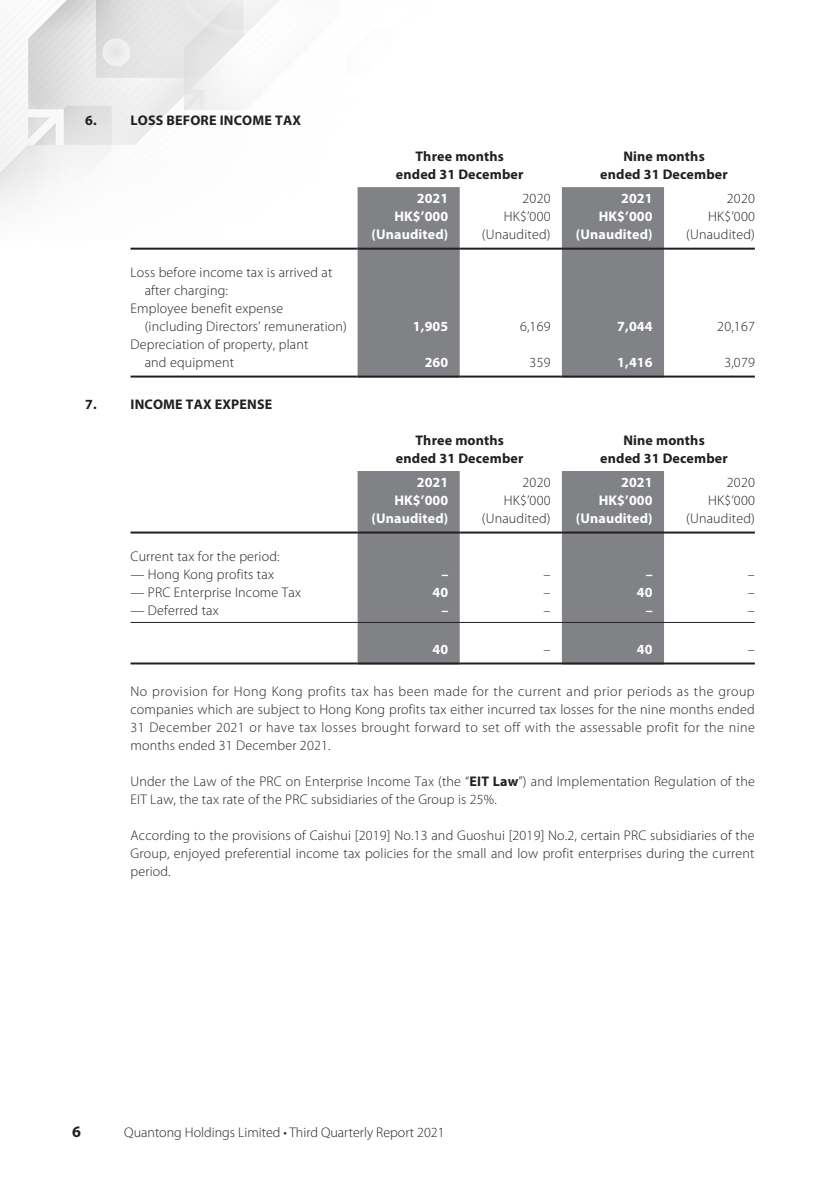
<style>
.page{position:relative;width:840px;height:1191px;background:#fff}
.page>*{position:absolute;margin:0;border:0;box-sizing:border-box;transform-origin:0 0}
.t1{font:700 16px "Myriad Pro";color:#231f20}
._06_Notes{font:300 14px/18px "Myriad Pro";letter-spacing:.015em;color:#231f20;text-align:justify}
._51_N_Table_txt{font:300 14px "Myriad Pro";letter-spacing:.015em;color:#231f20}
._51_N_Table_txt-2{font:700 14px "Myriad Pro";letter-spacing:.01em;color:#fff}
._51_N_Table_txt-3{font:700 14px "Myriad Pro";letter-spacing:.01em;color:#231f20}
._07_NH1{font:700 14px "Myriad Pro";letter-spacing:.01em;color:#231f20}
.s1{font-weight:700}
</style>
<div class="page">
<img style="left:0;top:0;width:755px;height:329px">
<svg style="left:357px;top:187px;width:306px;height:188px;fill:#808285"></svg>
<hr style="left:130px;top:248px;width:227px;height:2px;background:#231f20">
<hr style="left:357px;top:248px;width:102px;height:2px;background:#231f20">
<hr style="left:459px;top:248px;width:102px;height:2px;background:#231f20">
<hr style="left:561px;top:248px;width:102px;height:2px;background:#231f20">
<hr style="left:663px;top:248px;width:91px;height:2px;background:#231f20">
<hr style="left:130px;top:375px;width:227px;height:2px;background:#231f20">
<hr style="left:357px;top:375px;width:102px;height:2px;background:#231f20">
<hr style="left:459px;top:375px;width:102px;height:2px;background:#231f20">
<hr style="left:561px;top:375px;width:102px;height:2px;background:#231f20">
<hr style="left:663px;top:375px;width:91px;height:2px;background:#231f20">
<svg style="left:357px;top:471px;width:306px;height:191px;fill:#808285"></svg>
<hr style="left:130px;top:531px;width:227px;height:2px;background:#231f20">
<hr style="left:357px;top:531px;width:102px;height:2px;background:#231f20">
<hr style="left:459px;top:531px;width:102px;height:2px;background:#231f20">
<hr style="left:561px;top:531px;width:102px;height:2px;background:#231f20">
<hr style="left:663px;top:531px;width:91px;height:2px;background:#231f20">
<hr style="left:130px;top:622px;width:227px;height:1px;background:#231f20">
<hr style="left:357px;top:622px;width:102px;height:1px;background:#231f20">
<hr style="left:459px;top:622px;width:102px;height:1px;background:#231f20">
<hr style="left:561px;top:622px;width:102px;height:1px;background:#231f20">
<hr style="left:663px;top:622px;width:91px;height:1px;background:#231f20">
<hr style="left:130px;top:662px;width:227px;height:2px;background:#231f20">
<hr style="left:357px;top:662px;width:102px;height:2px;background:#231f20">
<hr style="left:459px;top:662px;width:102px;height:2px;background:#231f20">
<hr style="left:561px;top:662px;width:102px;height:2px;background:#231f20">
<hr style="left:663px;top:662px;width:91px;height:2px;background:#231f20">
<p class="_07_NH1" style="left:85px;top:111px;width:13px">6.</p>
<p class="_07_NH1" style="left:130px;top:111px;width:172px">LOSS BEFORE INCOME TAX</p>
<p class="_51_N_Table_txt-3" style="left:415px;top:147px;width:90px">Three months</p>
<p class="_51_N_Table_txt-3" style="left:623px;top:147px;width:83px">Nine months</p>
<p class="_51_N_Table_txt-3" style="left:395px;top:165px;width:129px">ended 31 December</p>
<p class="_51_N_Table_txt-3" style="left:600px;top:165px;width:129px">ended 31 December</p>
<p class="_51_N_Table_txt-2" style="left:416px;top:189px;width:33px">2021</p>
<p class="_51_N_Table_txt" style="left:522px;top:190px;width:29px">2020</p>
<p class="_51_N_Table_txt-2" style="left:620px;top:189px;width:33px">2021</p>
<p class="_51_N_Table_txt" style="left:726px;top:190px;width:29px">2020</p>
<p class="_51_N_Table_txt-2" style="left:394px;top:207px;width:55px">HK$’000</p>
<p class="_51_N_Table_txt" style="left:503px;top:208px;width:48px">HK$’000</p>
<p class="_51_N_Table_txt-2" style="left:598px;top:207px;width:55px">HK$’000</p>
<p class="_51_N_Table_txt" style="left:707px;top:208px;width:48px">HK$’000</p>
<p class="_51_N_Table_txt-2" style="left:371px;top:225px;width:78px">(Unaudited)</p>
<p class="_51_N_Table_txt" style="left:481px;top:226px;width:70px">(Unaudited)</p>
<p class="_51_N_Table_txt-2" style="left:575px;top:225px;width:78px">(Unaudited)</p>
<p class="_51_N_Table_txt" style="left:685px;top:226px;width:70px">(Unaudited)</p>
<p class="_51_N_Table_txt" style="left:130px;top:264px;width:203px">Loss before income tax is arrived at</p>
<p class="_51_N_Table_txt" style="left:145px;top:282px;width:85px">after charging:</p>
<p class="_51_N_Table_txt" style="left:130px;top:300px;width:154px">Employee benefit expense</p>
<p class="_51_N_Table_txt" style="left:145px;top:318px;width:203px">(including Directors’ remuneration)</p>
<p class="_51_N_Table_txt-2" style="left:412px;top:317px;width:37px">1,905</p>
<p class="_51_N_Table_txt" style="left:519px;top:318px;width:32px">6,169</p>
<p class="_51_N_Table_txt-2" style="left:617px;top:317px;width:37px">7,044</p>
<p class="_51_N_Table_txt" style="left:716px;top:318px;width:39px">20,167</p>
<p class="_51_N_Table_txt" style="left:130px;top:336px;width:179px">Depreciation of property, plant</p>
<p class="_51_N_Table_txt" style="left:145px;top:354px;width:91px">and equipment</p>
<p class="_51_N_Table_txt-2" style="left:424px;top:353px;width:25px">260</p>
<p class="_51_N_Table_txt" style="left:529px;top:354px;width:22px">359</p>
<p class="_51_N_Table_txt-2" style="left:617px;top:353px;width:37px">1,416</p>
<p class="_51_N_Table_txt" style="left:723px;top:354px;width:32px">3,079</p>
<p class="_07_NH1" style="left:85px;top:395px;width:13px">7.</p>
<p class="_07_NH1" style="left:130px;top:395px;width:143px">INCOME TAX EXPENSE</p>
<p class="_51_N_Table_txt-3" style="left:415px;top:431px;width:90px">Three months</p>
<p class="_51_N_Table_txt-3" style="left:623px;top:431px;width:83px">Nine months</p>
<p class="_51_N_Table_txt-3" style="left:395px;top:449px;width:129px">ended 31 December</p>
<p class="_51_N_Table_txt-3" style="left:600px;top:449px;width:129px">ended 31 December</p>
<p class="_51_N_Table_txt-2" style="left:416px;top:473px;width:33px">2021</p>
<p class="_51_N_Table_txt" style="left:522px;top:473px;width:29px">2020</p>
<p class="_51_N_Table_txt-2" style="left:620px;top:473px;width:33px">2021</p>
<p class="_51_N_Table_txt" style="left:726px;top:473px;width:29px">2020</p>
<p class="_51_N_Table_txt-2" style="left:394px;top:491px;width:55px">HK$’000</p>
<p class="_51_N_Table_txt" style="left:503px;top:491px;width:48px">HK$’000</p>
<p class="_51_N_Table_txt-2" style="left:598px;top:491px;width:55px">HK$’000</p>
<p class="_51_N_Table_txt" style="left:707px;top:491px;width:48px">HK$’000</p>
<p class="_51_N_Table_txt-2" style="left:371px;top:509px;width:78px">(Unaudited)</p>
<p class="_51_N_Table_txt" style="left:481px;top:509px;width:70px">(Unaudited)</p>
<p class="_51_N_Table_txt-2" style="left:575px;top:509px;width:78px">(Unaudited)</p>
<p class="_51_N_Table_txt" style="left:685px;top:509px;width:70px">(Unaudited)</p>
<p class="_51_N_Table_txt" style="left:130px;top:547px;width:150px">Current tax for the period:</p>
<p class="_51_N_Table_txt" style="left:130px;top:565px;width:145px">— Hong Kong profits tax</p>
<p class="_51_N_Table_txt-2" style="left:441px;top:565px;width:8px">–</p>
<p class="_51_N_Table_txt" style="left:543px;top:565px;width:8px">–</p>
<p class="_51_N_Table_txt-2" style="left:645px;top:565px;width:8px">–</p>
<p class="_51_N_Table_txt" style="left:747px;top:565px;width:8px">–</p>
<p class="_51_N_Table_txt" style="left:130px;top:583px;width:172px">— PRC Enterprise Income Tax</p>
<p class="_51_N_Table_txt-2" style="left:432px;top:583px;width:17px">40</p>
<p class="_51_N_Table_txt" style="left:543px;top:583px;width:8px">–</p>
<p class="_51_N_Table_txt-2" style="left:636px;top:583px;width:17px">40</p>
<p class="_51_N_Table_txt" style="left:747px;top:583px;width:8px">–</p>
<p class="_51_N_Table_txt" style="left:130px;top:601px;width:90px">— Deferred tax</p>
<p class="_51_N_Table_txt-2" style="left:441px;top:601px;width:8px">–</p>
<p class="_51_N_Table_txt" style="left:543px;top:601px;width:8px">–</p>
<p class="_51_N_Table_txt-2" style="left:645px;top:601px;width:8px">–</p>
<p class="_51_N_Table_txt" style="left:747px;top:601px;width:8px">–</p>
<p class="_51_N_Table_txt-2" style="left:432px;top:640px;width:17px">40</p>
<p class="_51_N_Table_txt" style="left:543px;top:640px;width:8px">–</p>
<p class="_51_N_Table_txt-2" style="left:636px;top:640px;width:17px">40</p>
<p class="_51_N_Table_txt" style="left:747px;top:640px;width:8px">–</p>
<p class="_06_Notes" style="left:130px;top:682px;width:625px">No provision for Hong Kong profits tax has been made for the current and prior periods as the group companies which are subject to Hong Kong profits tax either incurred tax losses for the nine months ended 31 December 2021 or have tax losses brought forward to set off with the assessable profit for the nine months ended 31 December 2021.</p>
<p class="_06_Notes" style="left:130px;top:772px;width:625px">Under the Law of the PRC on Enterprise Income Tax (the “<span class="s1">EIT Law</span>”) and Implementation Regulation of the<br>EIT Law, the tax rate of the PRC subsidiaries of the Group is 25%.</p>
<p class="_06_Notes" style="left:130px;top:826px;width:625px">According to the provisions of Caishui [2019] No.13 and Guoshui [2019] No.2, certain PRC subsidiaries of the Group, enjoyed preferential income tax policies for the small and low profit enterprises during the current period.</p>
<p class="t1" style="left:72px;top:1121px;width:10px">6</p>
<p class="_06_Notes" style="left:124px;top:1122px;width:321px">Quantong Holdings Limited • Third Quarterly Report 2021</p>
</div>
